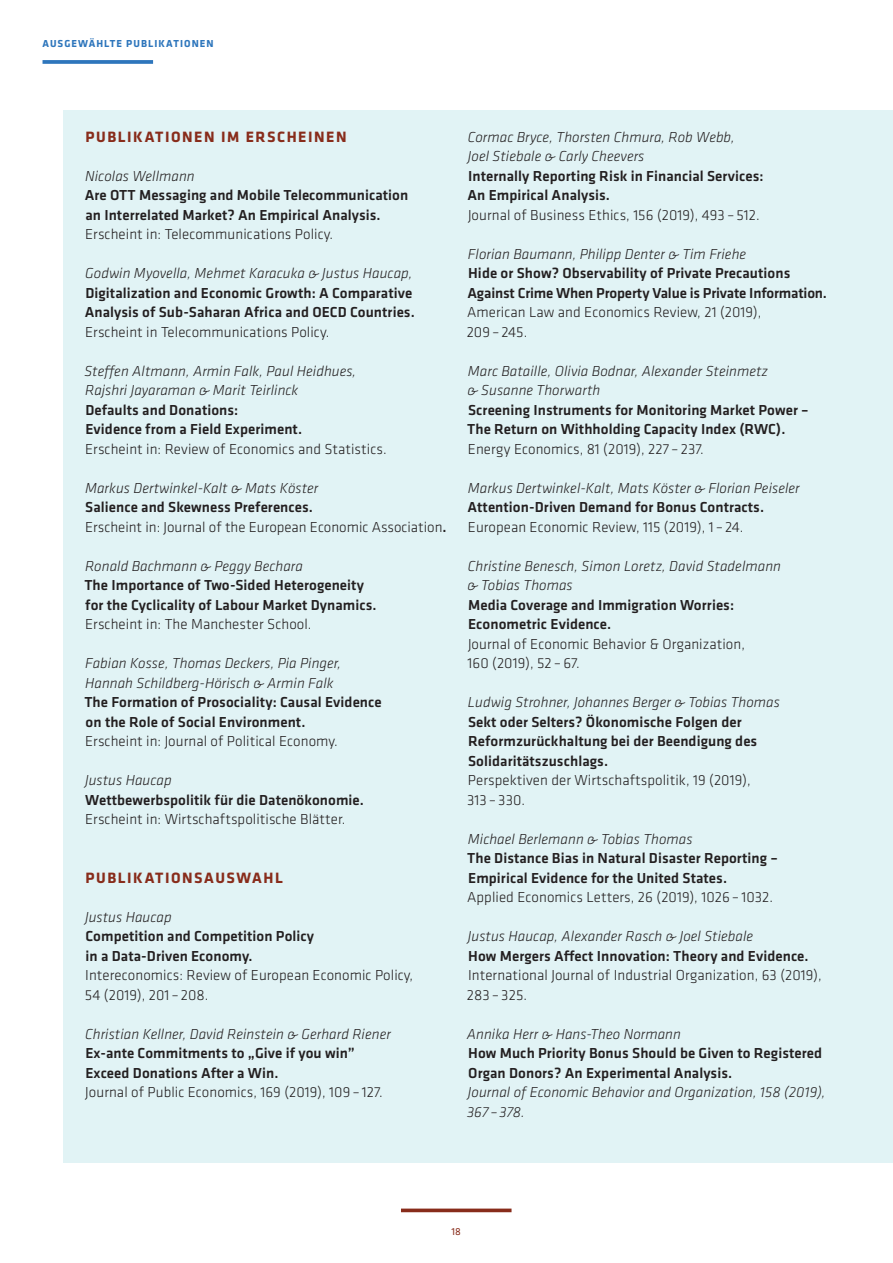
<style>
.page{position:relative;width:893px;height:1263px;background:#fff}
.page>*{position:absolute;margin:0;border:0;box-sizing:border-box;transform-origin:0 0}
.t1{font:700 15.6px "Klavika Basic";letter-spacing:.1em;color:#882c1b}
.t2{font:500 15px/19.5px "Klavika Basic";letter-spacing:.005em;color:#231f20}
.t3{font:italic 300 15px/19.5px "Klavika Basic";letter-spacing:.005em;color:#231f20}
.t4{font:300 15px/19.5px "Klavika Basic";letter-spacing:.005em;color:#231f20}
.t5{font:700 10.5px "Klavika Basic";letter-spacing:.1em;color:#2e76bc}
.t6{font:10.5px "Klavika Basic";color:#882c1b}
.s1{font-weight:500}
</style>
<div class="page">
<svg style="left:401px;top:1208px;width:111px;height:4px"></svg>
<div style="left:64px;top:111px;width:829px;height:1052px;background:#e1f3f5"></div>
<svg style="left:43px;top:60px;width:110px;height:4px"></svg>
<p class="t5" style="left:43px;top:36px;width:173px">AUSGEWÄHLTE PUBLIKATIONEN</p>
<p class="t1" style="left:86px;top:125px;width:263px">PUBLIKATIONEN IM ERSCHEINEN</p>
<p class="t3" style="left:85px;top:166px;width:111px">Nicolas Wellmann</p>
<p class="t2" style="left:85px;top:185px;width:325px">Are OTT Messaging and Mobile Telecommunication an Interrelated Market? An Empirical Analysis.</p>
<p class="t4" style="left:85px;top:224px;width:249px">Erscheint in: Telecommunications Policy.</p>
<p class="t3" style="left:85px;top:263px;width:329px">Godwin Myovella, Mehmet Karacuka &amp; Justus Haucap,</p>
<p class="t2" style="left:85px;top:283px;width:332px">Digitalization and Economic Growth: A Comparative<br>Analysis of Sub-Saharan Africa and OECD Countries.</p>
<p class="t4" style="left:85px;top:322px;width:246px">Erscheint in Telecommunications Policy.</p>
<p class="t3" style="left:84px;top:361px;width:273px">Steffen Altmann, Armin Falk, Paul Heidhues,<br>Rajshri Jayaraman &amp; Marit Teirlinck</p>
<p class="t2" style="left:85px;top:400px;width:218px">Defaults and Donations:<br>Evidence from a Field Experiment.</p>
<p class="t4" style="left:85px;top:439px;width:303px">Erscheint in: Review of Economics and Statistics.</p>
<p class="t3" style="left:85px;top:478px;width:235px">Markus Dertwinkel-Kalt &amp; Mats Köster</p>
<p class="t4" style="left:85px;top:497px;width:363px"><span class="s1">Salience and Skewness Preferences.<br></span>Erscheint in: Journal of the European Economic Association<span class="s1">.</span></p>
<p class="t3" style="left:85px;top:556px;width:219px">Ronald Bachmann &amp; Peggy Bechara</p>
<p class="t2" style="left:84px;top:575px;width:294px">The Importance of Two-Sided Heterogeneity for the Cyclicality of Labour Market Dynamics.</p>
<p class="t4" style="left:85px;top:614px;width:228px">Erscheint in: The Manchester School.</p>
<p class="t3" style="left:85px;top:653px;width:258px">Fabian Kosse, Thomas Deckers, Pia Pinger,<br>Hannah Schildberg-Hörisch &amp; Armin Falk</p>
<p class="t2" style="left:84px;top:692px;width:299px">The Formation of Prosociality: Causal Evidence on the Role of Social Environment.</p>
<p class="t4" style="left:85px;top:731px;width:254px">Erscheint in: Journal of Political Economy.</p>
<p class="t3" style="left:85px;top:770px;width:88px">Justus Haucap</p>
<p class="t2" style="left:85px;top:790px;width:280px">Wettbewerbspolitik für die Datenökonomie.</p>
<p class="t4" style="left:85px;top:809px;width:262px">Erscheint in: Wirtschaftspolitische Blätter.</p>
<p class="t1" style="left:86px;top:866px;width:199px">PUBLIKATIONSAUSWAHL</p>
<p class="t3" style="left:85px;top:907px;width:88px">Justus Haucap</p>
<p class="t2" style="left:85px;top:926px;width:230px">Competition and Competition Policy in a Data-Driven Economy.</p>
<p class="t4" style="left:85px;top:965px;width:330px">Intereconomics: Review of European Economic Policy,<br>54 (2019), 201 – 208.</p>
<p class="t3" style="left:85px;top:1024px;width:307px">Christian Kellner, David Reinstein &amp; Gerhard Riener</p>
<p class="t2" style="left:85px;top:1043px;width:271px">Ex-ante Commitments to „Give if you win”<br>Exceed Donations After a Win.</p>
<p class="t4" style="left:85px;top:1082px;width:299px">Journal of Public Economics, 169 (2019), 109 – 127.</p>
<p class="t3" style="left:468px;top:127px;width:268px">Cormac Bryce, Thorsten Chmura, Rob Webb,<br>Joel Stiebale &amp; Carly Cheevers</p>
<p class="t2" style="left:467px;top:166px;width:298px">Internally Reporting Risk in Financial Services:<br>An Empirical Analysis.</p>
<p class="t4" style="left:468px;top:205px;width:293px">Journal of Business Ethics, 156 (2019), 493 – 512.</p>
<p class="t3" style="left:468px;top:244px;width:280px">Florian Baumann, Philipp Denter &amp; Tim Friehe</p>
<p class="t2" style="left:467px;top:263px;width:361px">Hide or Show? Observability of Private Precautions<br>Against Crime When Property Value is Private Information.</p>
<p class="t4" style="left:467px;top:302px;width:296px">American Law and Economics Review, 21 (2019),<br>209 – 245.</p>
<p class="t3" style="left:467px;top:361px;width:302px">Marc Bataille, Olivia Bodnar, Alexander Steinmetz &amp; Susanne Thorwarth</p>
<p class="t2" style="left:467px;top:400px;width:343px">Screening Instruments for Monitoring Market Power –<br>The Return on Withholding Capacity Index (RWC).</p>
<p class="t4" style="left:468px;top:439px;width:237px">Energy Economics, 81 (2019), 227 – 237.</p>
<p class="t3" style="left:468px;top:478px;width:333px">Markus Dertwinkel-Kalt, Mats Köster &amp; Florian Peiseler</p>
<p class="t2" style="left:467px;top:497px;width:298px">Attention-Driven Demand for Bonus Contracts.</p>
<p class="t4" style="left:468px;top:517px;width:277px">European Economic Review, 115 (2019), 1 – 24.</p>
<p class="t3" style="left:467px;top:556px;width:315px">Christine Benesch, Simon Loretz, David Stadelmann &amp; Tobias Thomas</p>
<p class="t2" style="left:468px;top:595px;width:267px">Media Coverage and Immigration Worries:<br>Econometric Evidence.</p>
<p class="t4" style="left:468px;top:634px;width:279px">Journal of Economic Behavior &amp; Organization,<br>160 (2019), 52 – 67.</p>
<p class="t3" style="left:468px;top:692px;width:313px">Ludwig Strohner, Johannes Berger &amp; Tobias Thomas</p>
<p class="t2" style="left:468px;top:712px;width:291px">Sekt oder Selters? Ökonomische Folgen der<br>Reformzurückhaltung bei der Beendigung des<br>Solidaritätszuschlags.</p>
<p class="t4" style="left:467px;top:770px;width:285px">Perspektiven der Wirtschaftspolitik, 19 (2019),<br>313 – 330.</p>
<p class="t3" style="left:468px;top:829px;width:226px">Michael Berlemann &amp; Tobias Thomas</p>
<p class="t2" style="left:467px;top:848px;width:312px">The Distance Bias in Natural Disaster Reporting –<br>Empirical Evidence for the United States.</p>
<p class="t4" style="left:467px;top:887px;width:307px">Applied Economics Letters, 26 (2019), 1026 – 1032.</p>
<p class="t3" style="left:468px;top:926px;width:287px">Justus Haucap, Alexander Rasch &amp; Joel Stiebale</p>
<p class="t2" style="left:468px;top:946px;width:342px">How Mergers Affect Innovation: Theory and Evidence.</p>
<p class="t4" style="left:467px;top:965px;width:356px">International Journal of Industrial Organization, 63 (2019),<br>283 – 325.</p>
<p class="t3" style="left:467px;top:1024px;width:215px">Annika Herr &amp; Hans-Theo Normann</p>
<p class="t2" style="left:468px;top:1043px;width:355px">How Much Priority Bonus Should be Given to Registered<br>Organ Donors? An Experimental Analysis.</p>
<p class="t3" style="left:467px;top:1082px;width:360px">Journal of Economic Behavior and Organization, 158 (2019),<br>367 – 378.</p>
<p class="t6" style="left:452px;top:1225px;width:11px">18</p>
</div>
